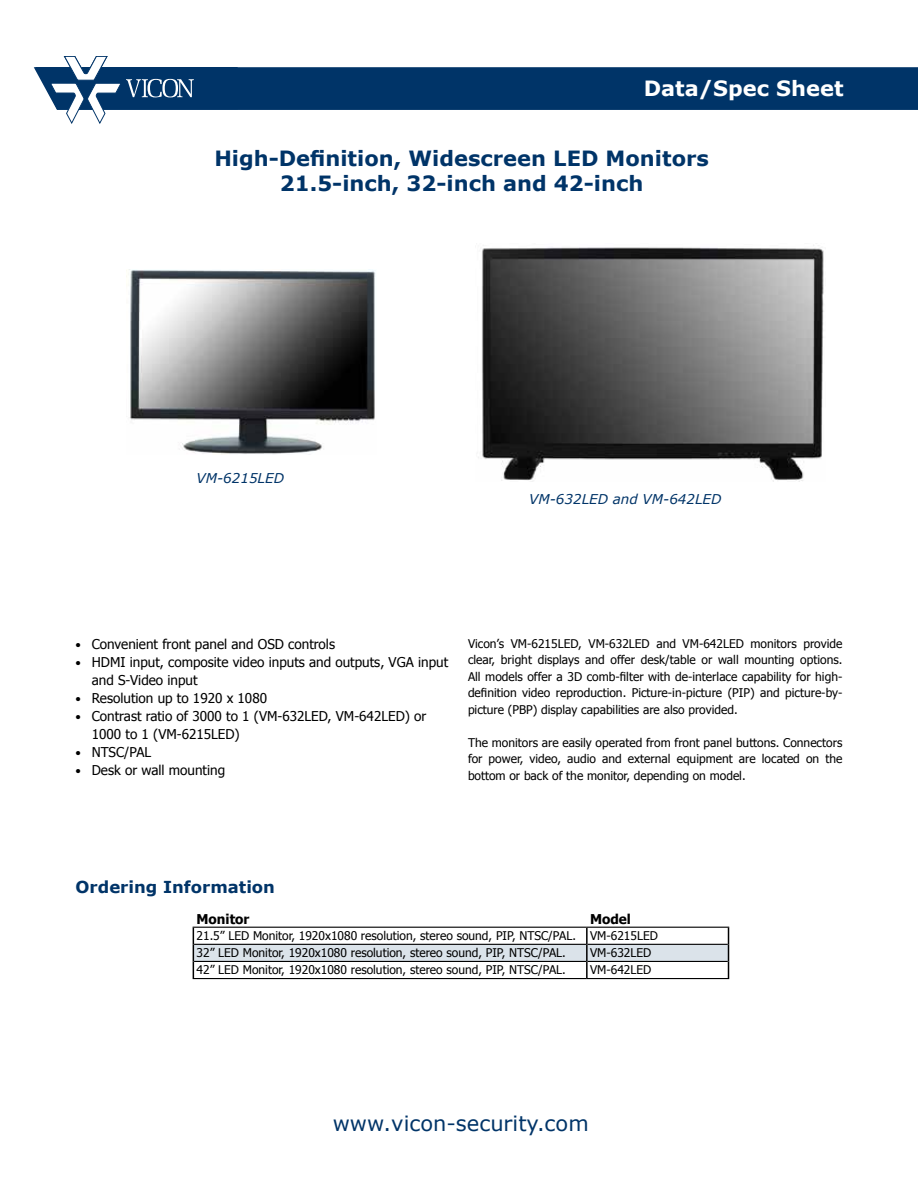
<style>
.page{position:relative;width:918px;height:1188px;background:#fff}
.page>*{position:absolute;margin:0;border:0;box-sizing:border-box;transform-origin:0 0}
.t1{font:700 21px/25.2px "Verdana";color:#003468;text-align:center}
.t2{font:21px "Verdana";color:#003468}
.t3{font:700 21px "Verdana";color:#fff}
.t4{font:700 16.5px "Verdana";color:#003468}
.t5{font:13.5px/18px "Tahoma";color:#000}
.t6{font:italic 13.5px "Verdana";color:#003468}
.t7{font:700 13.5px "Tahoma";color:#000}
.t8{font:12px/16.5px "Tahoma";color:#000;text-align:justify}
.s1{font-size:12px}
</style>
<div class="page">
<svg style="left:34px;top:56px;width:884px;height:68px"></svg>
<img style="left:126px;top:270px;width:250px;height:185px">
<hr style="left:193px;top:927px;width:394px;height:1px;background:#000">
<hr style="left:587px;top:927px;width:142px;height:1px;background:#000">
<svg style="left:193px;top:928px;width:536px;height:50px"></svg>
<hr style="left:193px;top:978px;width:394px;height:1px;background:#000">
<hr style="left:587px;top:978px;width:142px;height:1px;background:#000">
<img style="left:478px;top:243px;width:346px;height:238px">
<h1 class="t3" style="left:644px;top:73px;width:201px">Data/Spec Sheet</h1>
<h1 class="t1" style="left:214px;top:145px;width:496px">High-Definition, Widescreen LED Monitors<br>21.5-inch, 32-inch and 42-inch</h1>
<p class="t6" style="left:197px;top:469px;width:89px">VM-6215LED</p>
<p class="t6" style="left:529px;top:490px;width:194px">VM-632LED and VM-642LED</p>
<p class="t5" style="left:76px;top:634px;width:261px"><span class="s1">•</span> Convenient front panel and OSD controls</p>
<p class="t5" style="left:92px;top:652px;width:358px;text-indent:-16px"><span class="s1">•</span> HDMI input, composite video inputs and outputs, VGA input and S-Video input</p>
<p class="t5" style="left:76px;top:688px;width:193px"><span class="s1">•</span> Resolution up to 1920 x 1080</p>
<p class="t5" style="left:92px;top:706px;width:336px;text-indent:-16px"><span class="s1">•</span> Contrast ratio of 3000 to 1 (VM-632LED, VM-642LED) or<br>1000 to 1 (VM-6215LED)</p>
<p class="t5" style="left:76px;top:742px;width:77px"><span class="s1">•</span> NTSC/PAL</p>
<p class="t5" style="left:76px;top:760px;width:151px"><span class="s1">•</span> Desk or wall mounting</p>
<p class="t8" style="left:468px;top:635px;width:376px">Vicon’s VM-6215LED, VM-632LED and VM-642LED monitors provide clear, bright displays and offer desk/table or wall mounting options.<br>All models offer a 3D comb-filter with de-interlace capability for high&shy;definition video reproduction. Picture-in-picture (PIP) and picture-by&shy;picture (PBP) display capabilities are also provided.</p>
<p class="t8" style="left:468px;top:734px;width:376px">The monitors are easily operated from front panel buttons. Connectors for power, video, audio and external equipment are located on the bottom or back of the monitor, depending on model.</p>
<h2 class="t4" style="left:76px;top:875px;width:201px">Ordering Information</h2>
<p class="t7" style="left:197px;top:909px;width:54px">Monitor</p>
<p class="t7" style="left:590px;top:909px;width:42px">Model</p>
<p class="t8" style="left:197px;top:926px;width:463px;line-height:17.1px">21.5” LED Monitor, 1920x1080 resolution, stereo sound, PIP, NTSC/PAL. VM-6215LED<br>32” LED Monitor, 1920x1080 resolution, stereo sound, PIP, NTSC/PAL.</p>
<p class="t8" style="left:590px;top:944px;width:63px">VM-632LED</p>
<p class="t8" style="left:197px;top:961px;width:371px">42” LED Monitor, 1920x1080 resolution, stereo sound, PIP, NTSC/PAL.</p>
<p class="t8" style="left:590px;top:961px;width:63px">VM-642LED</p>
<h1 class="t2" style="left:333px;top:1109px;width:258px">www.vicon-security.com</h1>
</div>
